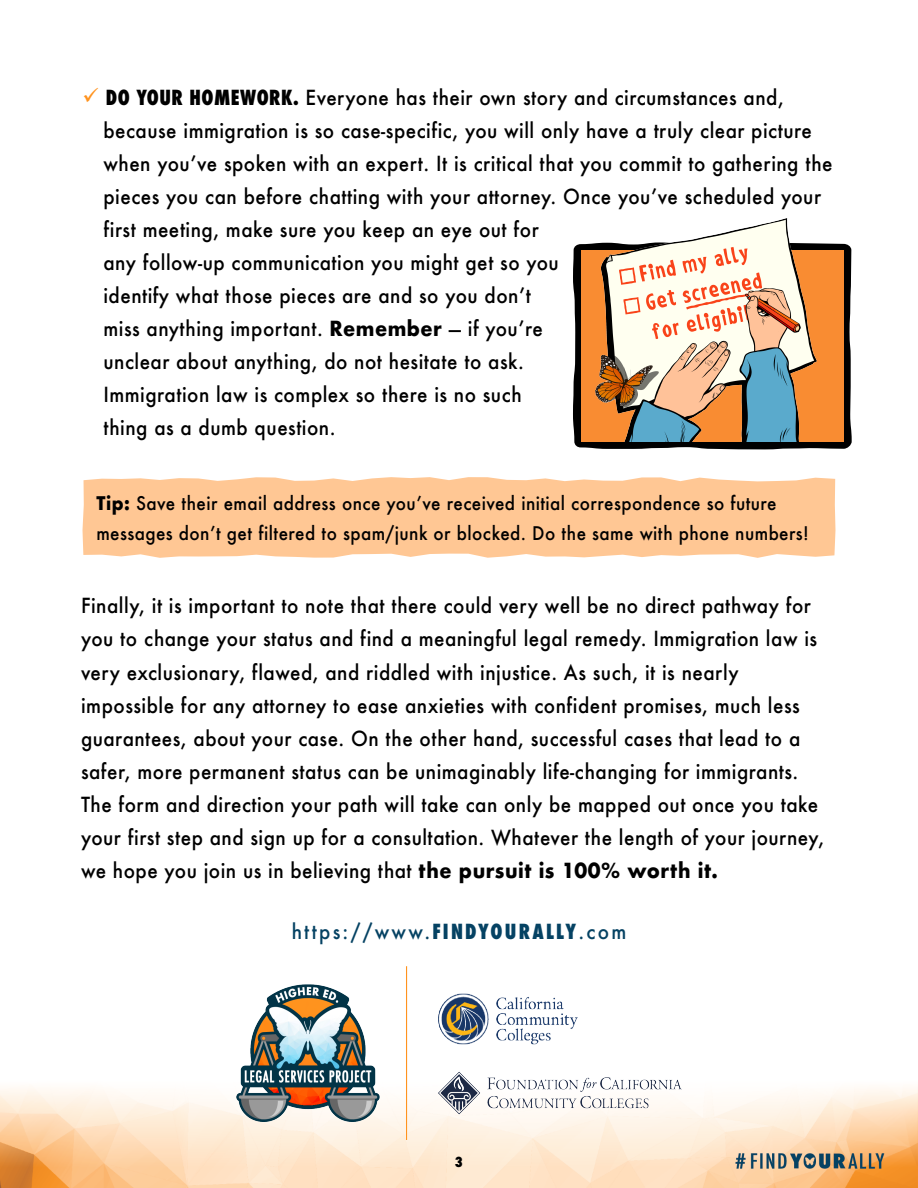
<style>
.page{position:relative;width:918px;height:1188px;background:#fff}
.page>*{position:absolute;margin:0;border:0;box-sizing:border-box;transform-origin:0 0}
.t1{font:500 20.25px/33px "Futura";letter-spacing:.025em;color:#000;scale:.93 1}
.t2{font:500 20.25px "Futura";letter-spacing:.12em;color:#054263;scale:.93 1}
.t3{font:500 18.3px/30px "Futura";letter-spacing:.025em;color:#000;scale:.93 1}
.t4{font:800 condensed 13.5px "Futura";color:#000}
.s1{color:#ff931e}
.s2{font-weight:800;font-stretch:condensed}
.s3{font-weight:700}
</style>
<div class="page">
<img style="left:0;top:218px;width:918px;height:970px">
<div style="left:83px;top:477px;width:752px;height:81px;background:#ffc794"></div>
<svg style="left:573px;top:242px;width:279px;height:207px;background:#262525"></svg>
<div style="left:581px;top:250px;width:263px;height:191px;background:#f98c32"></div>
<img style="left:595px;top:219px;width:221px;height:223px">
<img style="left:236px;top:967px;width:446px;height:172px">
<p class="t1" style="left:103px;top:81px;width:786px;text-indent:-21px"><span class="s1">✓</span> <span class="s2">DO YOUR HOMEWORK.</span> Everyone has their own story and circumstances and, because immigration is so case-specific, you will only have a truly clear picture when youʼve spoken with an expert. It is critical that you commit to gathering the pieces you can before chatting with your attorney. Once youʼve scheduled your first meeting, make sure you keep an eye out for<br>any follow-up communication you might get so you<br>identify what those pieces are and so you donʼt<br>miss anything important. <span class="s3">Remember</span> — if youʼre<br>unclear about anything, do not hesitate to ask.<br>Immigration law is complex so there is no such<br>thing as a dumb question.</p>
<p class="t3" style="left:96px;top:488px;width:768px"><span class="s3">Tip:</span> Save their email address once youʼve received initial correspondence so future messages donʼt get filtered to spam/junk or blocked. Do the same with phone numbers!</p>
<p class="t1" style="left:81px;top:589px;width:801px">Finally, it is important to note that there could very well be no direct pathway for you to change your status and find a meaningful legal remedy. Immigration law is very exclusionary, flawed, and riddled with injustice. As such, it is nearly impossible for any attorney to ease anxieties with confident promises, much less guarantees, about your case. On the other hand, successful cases that lead to a safer, more permanent status can be unimaginably life-changing for immigrants.<br>The form and direction your path will take can only be mapped out once you take your first step and sign up for a consultation. Whatever the length of your journey, we hope you join us in believing that <span class="s3">the pursuit is 100% worth it.</span></p>
<p class="t2" style="left:292px;top:917px;width:361px">https://www.<span class="s2">FINDYOURALLY</span>.com</p>
<p class="t4" style="left:455px;top:1152px;width:10px">3</p>
</div>
